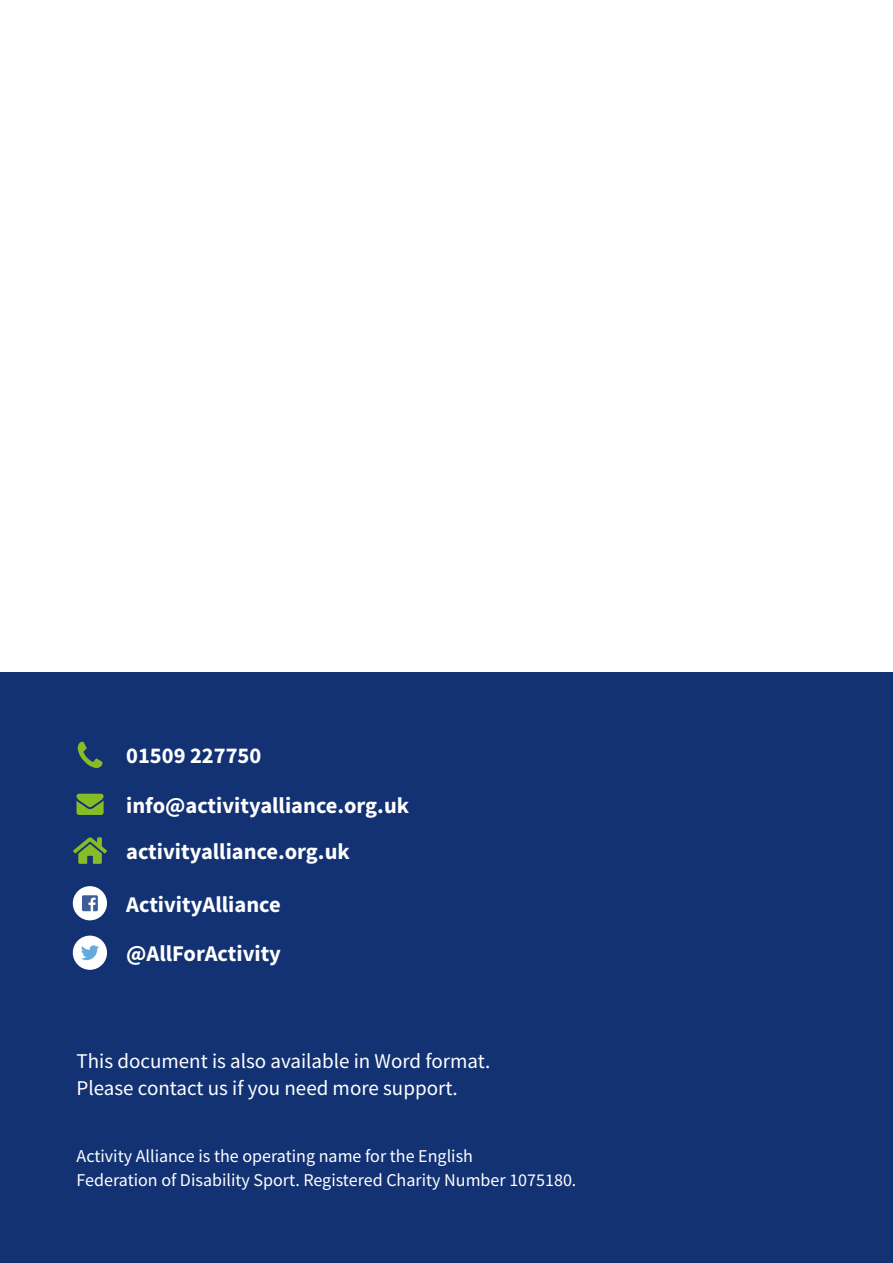
<style>
.page{position:relative;width:893px;height:1263px;background:#fff}
.page>*{position:absolute;margin:0;border:0;box-sizing:border-box;transform-origin:0 0}
.t1{font:700 22.5px "Source Sans Pro";color:#fff}
.t2{font:21px/27px "Source Sans Pro";color:#fff}
.t3{font:18px/24px "Source Sans Pro";color:#fff}
</style>
<div class="page">
<div style="left:0;top:673px;width:893px;height:590px;background:#123274"></div>
<div style="left:73px;top:935px;width:34px;height:35px;background:#fff;border-radius:50%"></div>
<svg style="left:81px;top:945px;width:18px;height:15px"></svg>
<div style="left:73px;top:886px;width:34px;height:34px;background:#fff;border-radius:50%"></div>
<svg style="left:82px;top:895px;width:16px;height:16px"></svg>
<svg style="left:77px;top:794px;width:27px;height:21px"></svg>
<svg style="left:78px;top:742px;width:24px;height:26px"></svg>
<svg style="left:73px;top:837px;width:34px;height:27px"></svg>
<p class="t1" style="left:126px;top:741px;width:137px">01509 227750</p>
<p class="t1" style="left:126px;top:790px;width:284px">info@activityalliance.org.uk</p>
<p class="t1" style="left:126px;top:836px;width:225px">activityalliance.org.uk</p>
<p class="t1" style="left:126px;top:889px;width:156px">ActivityAlliance</p>
<p class="t1" style="left:126px;top:938px;width:156px">@AllForActivity</p>
<p class="t2" style="left:77px;top:1047px;width:415px">This document is also available in Word format.<br>Please contact us if you need more support.</p>
<p class="t3" style="left:77px;top:1144px;width:501px">Activity Alliance is the operating name for the English<br>Federation of Disability Sport. Registered Charity Number 1075180.</p>
</div>
